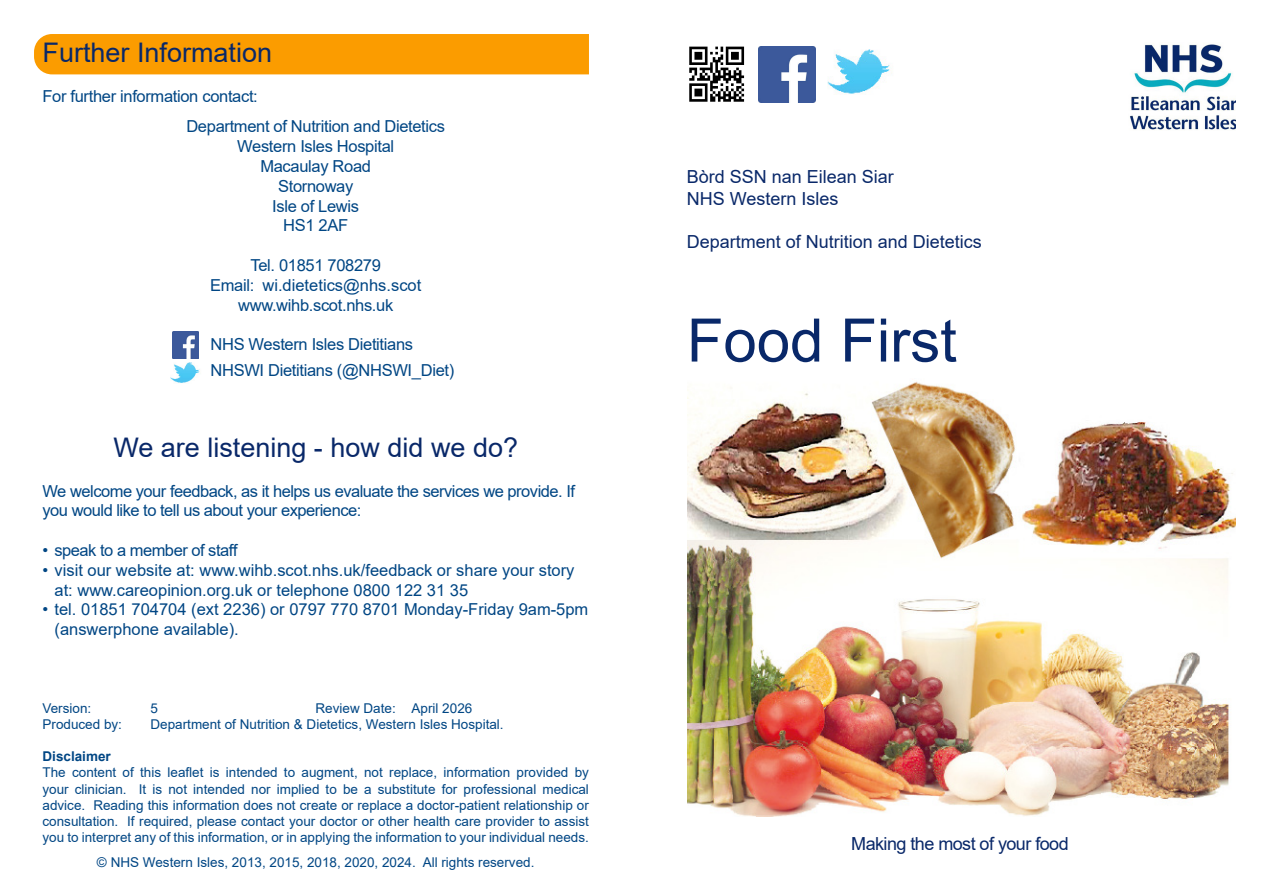
<style>
.page{position:relative;width:1263px;height:893px;background:#fff}
.page>*{position:absolute;margin:0;border:0;box-sizing:border-box;transform-origin:0 0}
.t1{font:60px "Arial";color:#092869}
.Main_Heading{font:27px "Arial";color:#092869}
.t2{font:18px "Arial";color:#092869}
.t3{font:18px "Arial";letter-spacing:-.03em;color:#092869}
.t4{font:16.5px/19.8px "Arial";letter-spacing:-.02em;color:#004684}
.t5{font:16.5px/19.8px "Arial";color:#004684}
.t6{font:13.5px/16.2px "Arial";color:#004684;text-align:justify}
.t7{font:700 13.5px "Arial";color:#004684}
</style>
<div class="page">
<img style="left:688px;top:381px;width:547px;height:435px">
<div style="left:34px;top:34px;width:555px;height:40px;background:#fb9c00"></div>
<img style="left:1130px;top:44px;width:105px;height:86px">
<img style="left:827px;top:49px;width:65px;height:45px">
<img style="left:689px;top:46px;width:56px;height:56px">
<img style="left:758px;top:46px;width:57px;height:57px">
<img style="left:171px;top:362px;width:29px;height:21px">
<img style="left:172px;top:332px;width:27px;height:26px">
<p class="Main_Heading" style="left:43px;top:34px;width:231px">Further Information</p>
<p class="t4" style="left:43px;top:86px;width:217px">For further information contact:</p>
<p class="t4" style="left:186px;top:117px;width:260px">Department of Nutrition and Dietetics</p>
<p class="t4" style="left:237px;top:136px;width:158px">Western Isles Hospital</p>
<p class="t4" style="left:260px;top:156px;width:112px">Macaulay Road</p>
<p class="t4" style="left:278px;top:176px;width:77px">Stornoway</p>
<p class="t4" style="left:272px;top:196px;width:88px">Isle of Lewis</p>
<p class="t4" style="left:283px;top:216px;width:66px">HS1 2AF</p>
<p class="t4" style="left:250px;top:255px;width:132px">Tel. 01851 708279</p>
<p class="t5" style="left:210px;top:275px;width:213px">Email: wi.dietetics@nhs.scot</p>
<p class="t4" style="left:238px;top:295px;width:157px">www.wihb.scot.nhs.uk</p>
<p class="t4" style="left:211px;top:334px;width:204px">NHS Western Isles Dietitians</p>
<p class="t4" style="left:211px;top:360px;width:245px">NHSWI Dietitians (@NHSWI_Diet)</p>
<p class="Main_Heading" style="left:113px;top:429px;width:406px">We are listening - how did we do?</p>
<p class="t4" style="left:43px;top:481px;width:534px">We welcome your feedback, as it helps us evaluate the services we provide. If you would like to tell us about your experience:</p>
<p class="t4" style="left:43px;top:540px;width:197px">• speak to a member of staff</p>
<p class="t5" style="left:55px;top:560px;width:521px;text-indent:-12px">• visit our website at: www.wihb.scot.nhs.uk/feedback or share your story at: www.careopinion.org.uk or telephone 0800 122 31 35</p>
<p class="t5" style="left:55px;top:600px;width:535px;text-indent:-12px">• tel. 01851 704704 (ext 2236) or 0797 770 8701 Monday-Friday 9am-5pm (answerphone available).</p>
<p class="t6" style="left:43px;top:700px;width:50px">Version:</p>
<p class="t6" style="left:151px;top:700px;width:9px">5</p>
<p class="t6" style="left:316px;top:700px;width:158px">Review Date: April 2026</p>
<p class="t6" style="left:43px;top:716px;width:81px">Produced by:</p>
<p class="t6" style="left:151px;top:716px;width:355px">Department of Nutrition &amp; Dietetics, Western Isles Hospital.</p>
<p class="t7" style="left:43px;top:747px;width:70px">Disclaimer</p>
<p class="t6" style="left:43px;top:764px;width:548px">The content of this leaflet is intended to augment, not replace, information provided by your clinician. It is not intended nor implied to be a substitute for professional medical advice. Reading this information does not create or replace a doctor-patient relationship or consultation. If required, please contact your doctor or other health care provider to assist you to interpret any of this information, or in applying the information to your individual needs.</p>
<p class="t6" style="left:97px;top:854px;width:439px">© NHS Western Isles, 2013, 2015, 2018, 2020, 2024. All rights reserved.</p>
<p class="t2" style="left:687px;top:164px;width:209px">Bòrd SSN nan Eilean Siar</p>
<p class="t2" style="left:687px;top:186px;width:153px">NHS Western Isles</p>
<p class="t2" style="left:687px;top:229px;width:297px">Department of Nutrition and Dietetics</p>
<p class="t1" style="left:687px;top:299px;width:272px">Food First</p>
<p class="t3" style="left:851px;top:831px;width:219px">Making the most of your food</p>
</div>
